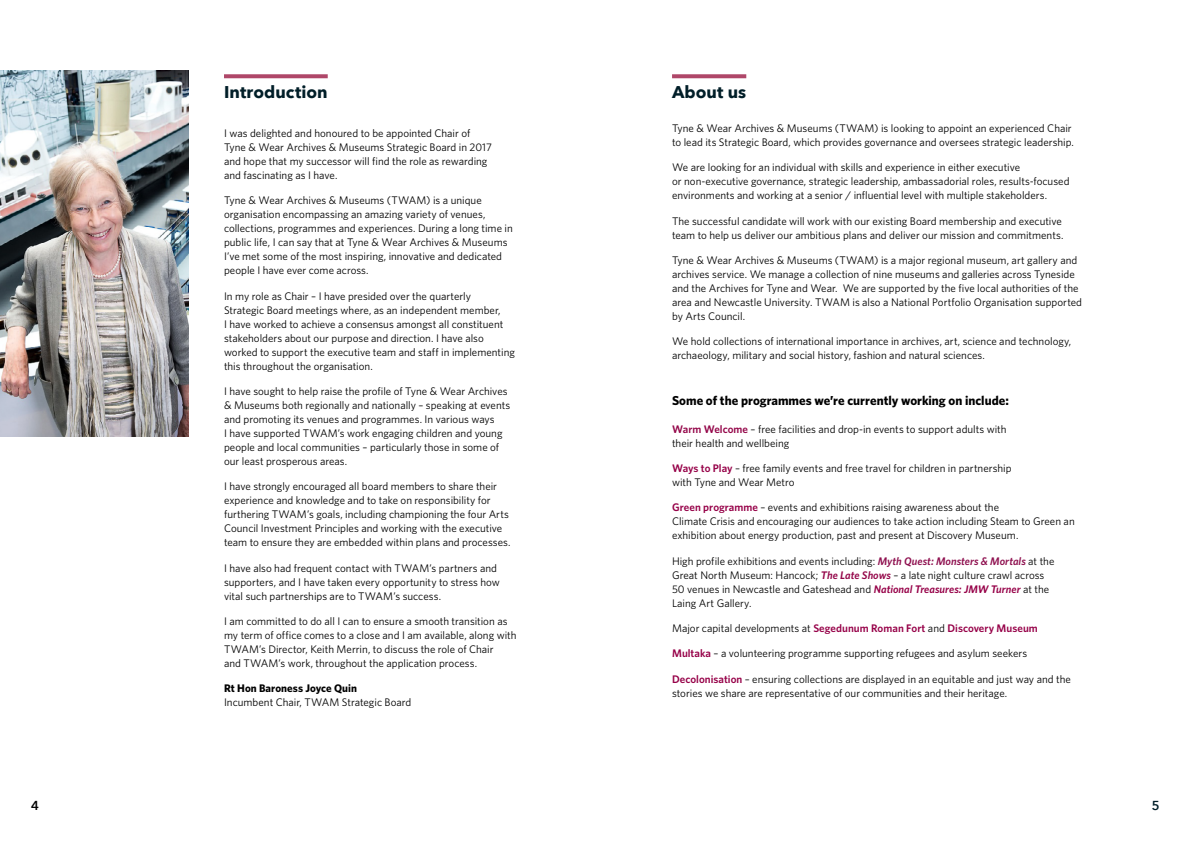
<style>
.page{position:relative;width:1191px;height:842px;background:#fff}
.page>*{position:absolute;margin:0;border:0;box-sizing:border-box;transform-origin:0 0}
.t1{font:700 17px "Avenir Next";letter-spacing:.005em;color:#001e28}
.t2{font:700 13px "Whitney";color:#000}
.t3{font:600 13px "Avenir Next";color:#000}
.t4{font:600 13px "Avenir Next";color:#001e28}
.t5{font:11px/14px "Whitney";color:#000}
.t6{font:600 11px "Whitney";letter-spacing:.005em;color:#960048}
.t7{font:700 11px "Whitney";letter-spacing:.005em;color:#000}
.s1{font-weight:600;color:#940649}
.s2{font-weight:600;color:#960048}
.s3{font-weight:600;font-style:italic;color:#8f1150}
.s4{font-weight:600;font-style:italic;color:#940649}
.s5{font-weight:600;font-style:italic;color:#960048}
.s6{font-weight:400;color:#000}
</style>
<div class="page">
<svg style="left:672px;top:74px;width:74px;height:4px"></svg>
<svg style="left:224px;top:74px;width:104px;height:4px"></svg>
<img style="left:0;top:71px;width:189px;height:366px">
<h1 class="t1" style="left:224px;top:77px;width:105px">Introduction</h1>
<p class="t5" style="left:224px;top:126px;width:269px">I was delighted and honoured to be appointed Chair of Tyne &amp; Wear Archives &amp; Museums Strategic Board in 2017 and hope that my successor will find the role as rewarding and fascinating as I have.</p>
<p class="t5" style="left:224px;top:193px;width:290px">Tyne &amp; Wear Archives &amp; Museums (TWAM) is a unique organisation encompassing an amazing variety of venues, collections, programmes and experiences. During a long time in public life, I can say that at Tyne &amp; Wear Archives &amp; Museums I’ve met some of the most inspiring, innovative and dedicated people I have ever come across.</p>
<p class="t5" style="left:224px;top:289px;width:292px">In my role as Chair – I have presided over the quarterly<br>Strategic Board meetings where, as an independent member,<br>I have worked to achieve a consensus amongst all constituent stakeholders about our purpose and direction. I have also worked to support the executive team and staff in implementing this throughout the organisation.</p>
<p class="t5" style="left:224px;top:384px;width:288px">I have sought to help raise the profile of Tyne &amp; Wear Archives &amp; Museums both regionally and nationally – speaking at events and promoting its venues and programmes. In various ways<br>I have supported TWAM’s work engaging children and young people and local communities – particularly those in some of our least prosperous areas.</p>
<p class="t5" style="left:224px;top:479px;width:288px">I have strongly encouraged all board members to share their experience and knowledge and to take on responsibility for furthering TWAM’s goals, including championing the four Arts Council Investment Principles and working with the executive team to ensure they are embedded within plans and processes.</p>
<p class="t5" style="left:224px;top:561px;width:277px">I have also had frequent contact with TWAM’s partners and supporters, and I have taken every opportunity to stress how vital such partnerships are to TWAM’s success.</p>
<p class="t5" style="left:224px;top:614px;width:294px">I am committed to do all I can to ensure a smooth transition as my term of office comes to a close and I am available, along with TWAM’s Director, Keith Merrin, to discuss the role of Chair<br>and TWAM’s work, throughout the application process.</p>
<p class="t7" style="left:224px;top:682px;width:134px">Rt Hon Baroness Joyce Quin</p>
<p class="t5" style="left:224px;top:695px;width:189px">Incumbent Chair, TWAM Strategic Board</p>
<h1 class="t1" style="left:672px;top:77px;width:76px">About us</h1>
<p class="t5" style="left:672px;top:121px;width:403px">Tyne &amp; Wear Archives &amp; Museums (TWAM) is looking to appoint an experienced Chair to lead its Strategic Board, which provides governance and oversees strategic leadership.</p>
<p class="t5" style="left:672px;top:160px;width:399px">We are looking for an individual with skills and experience in either executive<br>or non-executive governance, strategic leadership, ambassadorial roles, results-focused environments and working at a senior / influential level with multiple stakeholders.</p>
<p class="t5" style="left:672px;top:214px;width:393px">The successful candidate will work with our existing Board membership and executive team to help us deliver our ambitious plans and deliver our mission and commitments.</p>
<p class="t5" style="left:672px;top:253px;width:411px">Tyne &amp; Wear Archives &amp; Museums (TWAM) is a major regional museum, art gallery and archives service. We manage a collection of nine museums and galleries across Tyneside and the Archives for Tyne and Wear. We are supported by the five local authorities of the area and Newcastle University. TWAM is also a National Portfolio Organisation supported by Arts Council.</p>
<p class="t5" style="left:672px;top:334px;width:401px">We hold collections of international importance in archives, art, science and technology, archaeology, military and social history, fashion and natural sciences.</p>
<p class="t2" style="left:672px;top:392px;width:338px">Some of the programmes we’re currently working on include:</p>
<p class="t5" style="left:672px;top:422px;width:336px"><span class="s1">Warm Welcome</span> – free facilities and drop-in events to support adults with their health and wellbeing</p>
<p class="t5" style="left:672px;top:461px;width:341px"><span class="s2">Ways to Play</span> – free family events and free travel for children in partnership with Tyne and Wear Metro</p>
<p class="t5" style="left:672px;top:500px;width:404px"><span class="s2">Green programme</span> – events and exhibitions raising awareness about the<br>Climate Crisis and encouraging our audiences to take action including Steam to Green an exhibition about energy production, past and present at Discovery Museum.</p>
<p class="t5" style="left:672px;top:554px;width:384px">High profile exhibitions and events including: <span class="s3">Myth Quest: Monsters &amp; Mortals</span> at the Great North Museum: Hancock; <span class="s4">The Late Shows</span> – a late night culture crawl across 50 venues in Newcastle and Gateshead and <span class="s5">National Treasures: JMW Turner</span> at the Laing Art Gallery.</p>
<p class="t6" style="left:672px;top:622px;width:367px"><span class="s6">Major capital developments at</span> Segedunum Roman Fort <span class="s6">and</span> Discovery Museum</p>
<p class="t5" style="left:672px;top:646px;width:357px"><span class="s2">Multaka</span> – a volunteering programme supporting refugees and asylum seekers</p>
<p class="t5" style="left:672px;top:672px;width:400px"><span class="s2">Decolonisation</span> – ensuring collections are displayed in an equitable and just way and the stories we share are representative of our communities and their heritage.</p>
<p class="t3" style="left:31px;top:794px;width:9px">4</p>
<p class="t4" style="left:1151px;top:794px;width:9px">5</p>
</div>
